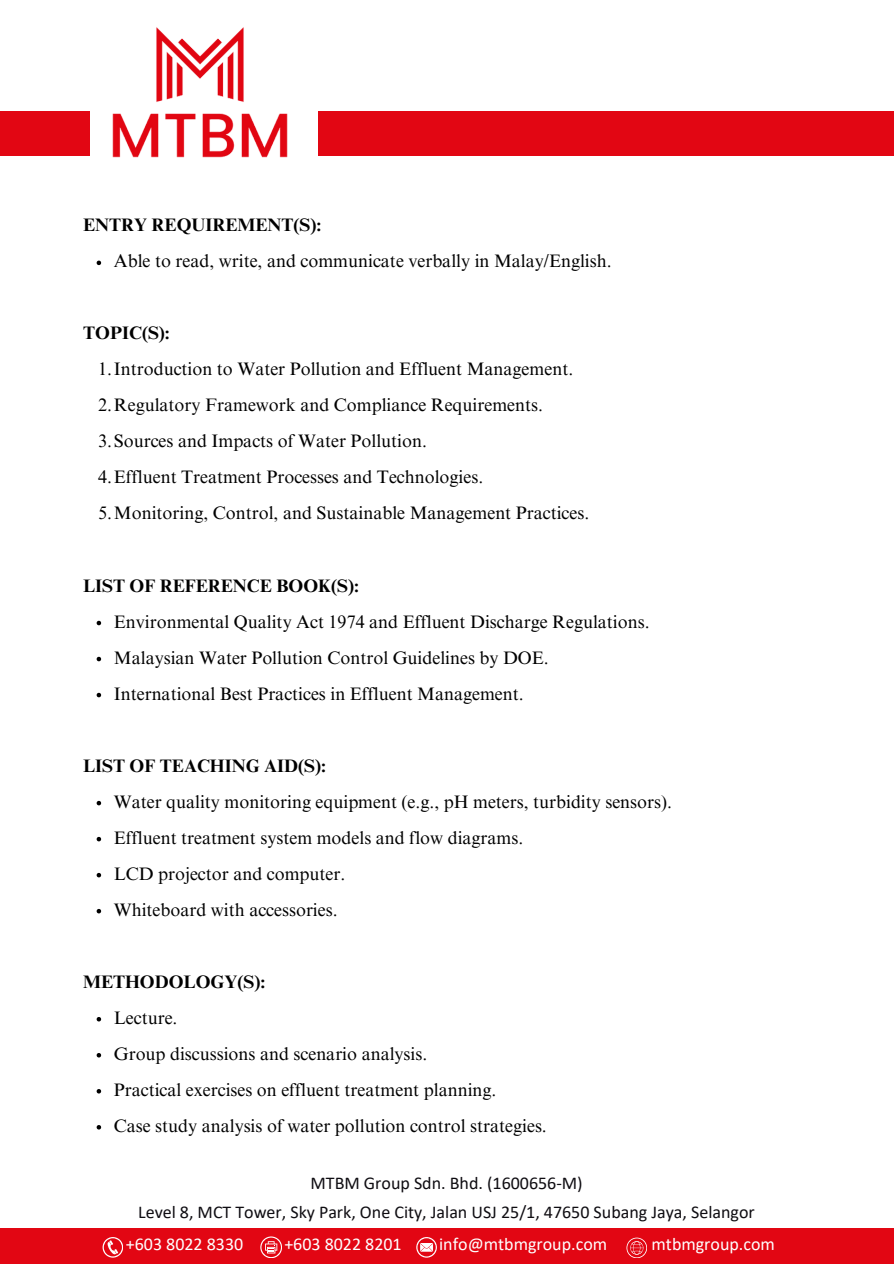
<style>
.page{position:relative;width:894px;height:1264px;background:#fff}
.page>*{position:absolute;margin:0;border:0;box-sizing:border-box;transform-origin:0 0}
.t1{font:18px "Times NRMT Pro";color:#000}
.t2{font:18px "Calibri";color:#0f0d12}
.t3{font:700 18px "Times NRMT Pro";color:#000}
.t4{font:18px "Calibri";color:#fff}
</style>
<div class="page">
<div style="left:318px;top:111px;width:575px;height:45px;background:#e20613"></div>
<div style="left:0;top:111px;width:89px;height:45px;background:#e20613"></div>
<div style="left:0;top:1227px;width:893px;height:36px;background:#e20613"></div>
<svg style="left:626px;top:1237px;width:20px;height:20px"></svg>
<svg style="left:102px;top:1237px;width:21px;height:20px"></svg>
<img style="left:89px;top:27px;width:199px;height:131px">
<svg style="left:260px;top:1236px;width:21px;height:21px"></svg>
<svg style="left:416px;top:1237px;width:20px;height:20px"></svg>
<svg style="left:97px;top:260px;width:4px;height:5px"></svg>
<svg style="left:97px;top:620px;width:4px;height:5px"></svg>
<svg style="left:97px;top:656px;width:4px;height:5px"></svg>
<svg style="left:97px;top:692px;width:4px;height:5px"></svg>
<svg style="left:97px;top:800px;width:4px;height:5px"></svg>
<svg style="left:97px;top:836px;width:4px;height:5px"></svg>
<svg style="left:97px;top:872px;width:4px;height:5px"></svg>
<svg style="left:97px;top:909px;width:4px;height:4px"></svg>
<svg style="left:97px;top:1017px;width:4px;height:4px"></svg>
<svg style="left:97px;top:1053px;width:4px;height:4px"></svg>
<svg style="left:97px;top:1089px;width:4px;height:4px"></svg>
<svg style="left:97px;top:1125px;width:4px;height:4px"></svg>
<p class="t3" style="left:83px;top:218px;width:239px">ENTRY REQUIREMENT(S):</p>
<p class="t1" style="left:114px;top:254px;width:499px">Able to read, write, and communicate verbally in Malay/English.</p>
<p class="t3" style="left:83px;top:326px;width:88px">TOPIC(S):</p>
<h1 class="t1" style="left:98px;top:362px;width:476px">1.Introduction to Water Pollution and Effluent Management.</h1>
<p class="t1" style="left:98px;top:398px;width:446px">2.Regulatory Framework and Compliance Requirements.</p>
<p class="t1" style="left:98px;top:434px;width:330px">3.Sources and Impacts of Water Pollution.</p>
<p class="t1" style="left:98px;top:470px;width:386px">4.Effluent Treatment Processes and Technologies.</p>
<h1 class="t1" style="left:98px;top:506px;width:492px">5.Monitoring, Control, and Sustainable Management Practices.</h1>
<p class="t3" style="left:83px;top:578px;width:277px">LIST OF REFERENCE BOOK(S):</p>
<p class="t1" style="left:114px;top:614px;width:537px">Environmental Quality Act 1974 and Effluent Discharge Regulations.</p>
<p class="t1" style="left:114px;top:650px;width:436px">Malaysian Water Pollution Control Guidelines by DOE.</p>
<p class="t1" style="left:114px;top:686px;width:411px">International Best Practices in Effluent Management.</p>
<h1 class="t3" style="left:83px;top:758px;width:244px">LIST OF TEACHING AID(S):</h1>
<p class="t1" style="left:114px;top:794px;width:559px">Water quality monitoring equipment (e.g., pH meters, turbidity sensors).</p>
<p class="t1" style="left:114px;top:830px;width:411px">Effluent treatment system models and flow diagrams.</p>
<p class="t1" style="left:114px;top:866px;width:233px">LCD projector and computer.</p>
<p class="t1" style="left:114px;top:902px;width:225px">Whiteboard with accessories.</p>
<p class="t3" style="left:83px;top:974px;width:184px">METHODOLOGY(S):</p>
<p class="t1" style="left:114px;top:1010px;width:65px">Lecture.</p>
<p class="t1" style="left:114px;top:1046px;width:315px">Group discussions and scenario analysis.</p>
<p class="t1" style="left:114px;top:1082px;width:384px">Practical exercises on effluent treatment planning.</p>
<p class="t1" style="left:114px;top:1118px;width:434px">Case study analysis of water pollution control strategies.</p>
<p class="t2" style="left:310px;top:1175px;width:273px">MTBM Group Sdn. Bhd. (1600656-M)</p>
<h1 class="t2" style="left:138px;top:1204px;width:618px">Level 8, MCT Tower, Sky Park, One City, Jalan USJ 25/1, 47650 Subang Jaya, Selangor</h1>
<p class="t4" style="left:126px;top:1236px;width:119px">+603 8022 8330</p>
<h1 class="t4" style="left:284px;top:1236px;width:119px">+603 8022 8201</h1>
<p class="t4" style="left:439px;top:1236px;width:169px">info@mtbmgroup.com</p>
<p class="t4" style="left:651px;top:1236px;width:125px">mtbmgroup.com</p>
</div>
